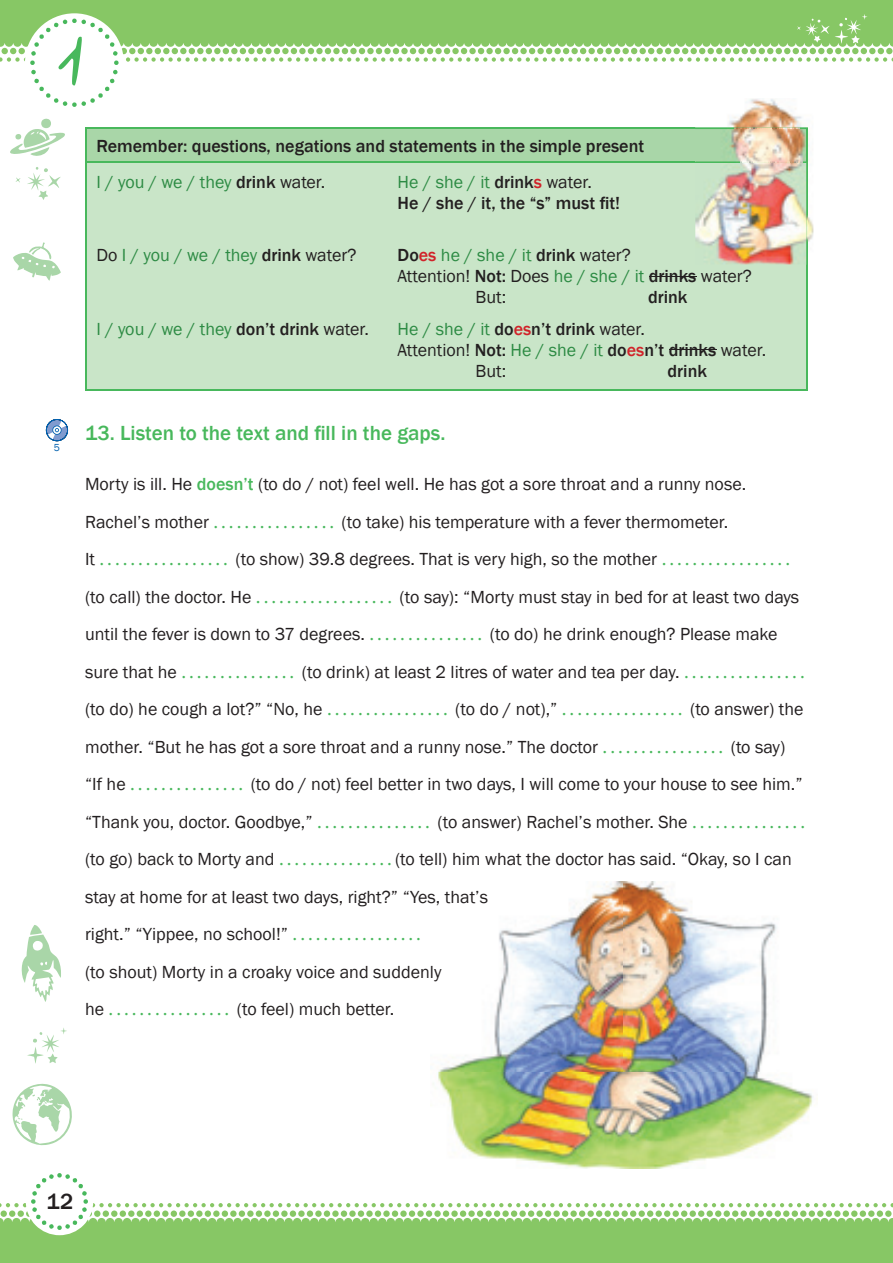
<style>
.page{position:relative;width:893px;height:1263px;background:#fff}
.page>*{position:absolute;margin:0;border:0;box-sizing:border-box;transform-origin:0 0}
.t1{font:82.5px "Indie Flower";color:#48b85c}
.t2{font:500 22.5px "Franklin Gothic";color:#231f20}
.t3{font:500 21px "Franklin Gothic";color:#48b85c}
.t4{font:18px/37.5px "Franklin Gothic";color:#231f20}
.t5{font:500 18px/36px "Franklin Gothic";color:#231f20}
.t6{font:18px "Franklin Gothic";color:#2d8b44}
.t7{font:10.5px "Franklin Gothic";color:#0160ae}
.s1{font-weight:400;color:#2d8b44}
.s2{font-weight:400}
.s3{color:#d1232a}
.s4{font-weight:500;color:#231f20}
.s5{font-weight:500;color:#d1232a}
.s6{color:#231f20}
.s7{font-weight:500}
.s8{color:#2d8b44}
.s9{font-weight:500;color:#48b85c}
.s10{font-family:"Minion Pro";font-size:21px;color:#48b85c}
</style>
<div class="page">
<div style="left:0;top:0;width:893px;height:43px;background:#87c765"></div>
<div style="left:0;top:1222px;width:893px;height:41px;background:#87c765"></div>
<svg style="left:0;top:1168px;width:893px;height:67px"></svg>
<svg style="left:13px;top:242px;width:48px;height:39px"></svg>
<svg style="left:10px;top:119px;width:55px;height:37px"></svg>
<svg style="left:15px;top:167px;width:46px;height:33px"></svg>
<svg style="left:27px;top:1028px;width:40px;height:36px"></svg>
<svg style="left:21px;top:925px;width:40px;height:77px"></svg>
<svg style="left:12px;top:1083px;width:60px;height:63px"></svg>
<svg style="left:0;top:13px;width:893px;height:94px"></svg>
<img style="left:433px;top:882px;width:380px;height:286px">
<div style="left:86px;top:128px;width:721px;height:34px;background:#a9d6a8"></div>
<div style="left:87px;top:163px;width:719px;height:227px;background:#c9e5c8"></div>
<hr style="left:85px;top:128px;width:304px;height:1px;background:#48b85c">
<hr style="left:85px;top:129px;width:2px;height:32px;background:#48b85c">
<hr style="left:389px;top:128px;width:419px;height:1px;background:#48b85c">
<hr style="left:85px;top:163px;width:2px;height:227px;background:#48b85c">
<hr style="left:85px;top:390px;width:304px;height:1px;background:#48b85c">
<hr style="left:389px;top:390px;width:419px;height:1px;background:#48b85c">
<hr style="left:806px;top:163px;width:2px;height:227px;background:#48b85c">
<hr style="left:85px;top:161px;width:304px;height:2px;background:#48b85c">
<hr style="left:389px;top:161px;width:419px;height:2px;background:#48b85c">
<hr style="left:649px;top:276px;width:47px;height:1px;background:#231f20">
<hr style="left:669px;top:349px;width:47px;height:1px;background:#231f20">
<img style="left:695px;top:98px;width:118px;height:144px">
<img style="left:695px;top:128px;width:113px;height:136px">
<svg style="left:46px;top:419px;width:22px;height:22px"></svg>
<h1 class="t1" style="left:57px;top:5px;width:28px">1</h1>
<p class="t5" style="left:96px;top:128px;width:549px">Remember: questions, negations and statements in the simple present<br><span class="s1">I / you / we / they</span> drink <span class="s2">water.</span></p>
<p class="t5" style="left:398px;top:171px;width:224px;line-height:21px"><span class="s1">He / she / it</span> drink<span class="s3">s</span> <span class="s2">water.<br></span>He / she / it, the “s” must fit!</p>
<p class="t6" style="left:398px;top:244px;width:235px"><span class="s4">Do</span><span class="s5">es</span> he / she / it <span class="s4">drink</span> <span class="s6">water?</span></p>
<p class="t4" style="left:398px;top:258px;width:356px">Attention! <span class="s7">Not:</span> Does <span class="s8">he / she / it</span> <span class="s7">drinks</span> water?</p>
<p class="t4" style="left:476px;top:279px;width:32px">But:</p>
<p class="t5" style="left:648px;top:279px;width:41px">drink</p>
<p class="t5" style="left:398px;top:311px;width:249px"><span class="s1">He / she / it</span> do<span class="s3">es</span>n’t drink <span class="s2">water.</span></p>
<p class="t4" style="left:398px;top:331px;width:370px">Attention! <span class="s7">Not:</span> <span class="s8">He / she / it</span> <span class="s7">do</span><span class="s5">es</span><span class="s7">n’t drinks</span> water.</p>
<p class="t4" style="left:476px;top:352px;width:32px">But:</p>
<p class="t5" style="left:668px;top:353px;width:41px">drink</p>
<p class="t6" style="left:96px;top:244px;width:262px"><span class="s6">Do</span> I / you / we / they <span class="s4">drink</span> <span class="s6">water?</span></p>
<p class="t6" style="left:96px;top:318px;width:274px">I / you / we / they <span class="s4">don’t drink</span> <span class="s6">water.</span></p>
<p class="t7" style="left:54px;top:441px;width:8px">5</p>
<p class="t3" style="left:85px;top:420px;width:362px">13. Listen to the text and fill in the gaps.</p>
<p class="t4" style="left:85px;top:466px;width:722px">Morty is ill. He <span class="s9">doesn’t</span> (to do / not) feel well. He has got a sore throat and a runny nose.<br>Rachel’s mother <span class="s10">................</span> (to take) his temperature with a fever thermometer.<br>It <span class="s10">.................</span> (to show) 39.8 degrees. That is very high, so the mother <span class="s10">................. </span>(to call) the doctor. He <span class="s10">..................</span> (to say): “Morty must stay in bed for at least two days until the fever is down to 37 degrees. <span class="s10">...............</span> (to do) he drink enough? Please make sure that he <span class="s10">...............</span> (to drink) at least 2 litres of water and tea per day. <span class="s10">................ </span>(to do) he cough a lot?” “No, he <span class="s10">................</span> (to do / not),” <span class="s10">................</span> (to answer) the mother. “But he has got a sore throat and a runny nose.” The doctor <span class="s10">................</span> (to say) “If he <span class="s10">...............</span> (to do / not) feel better in two days, I will come to your house to see him.” “Thank you, doctor. Goodbye,” <span class="s10">...............</span> (to answer) Rachel’s mother. She <span class="s10">............... </span>(to go) back to Morty and <span class="s10">...............</span> (to tell) him what the doctor has said. “Okay, so I can stay at home for at least two days, right?” “Yes, that’s<br>right.” “Yippee, no school!” <span class="s10">.................<br></span>(to shout) Morty in a croaky voice and suddenly<br>he <span class="s10">................</span> (to feel) much better.</p>
<p class="t2" style="left:47px;top:1187px;width:28px">12</p>
</div>
